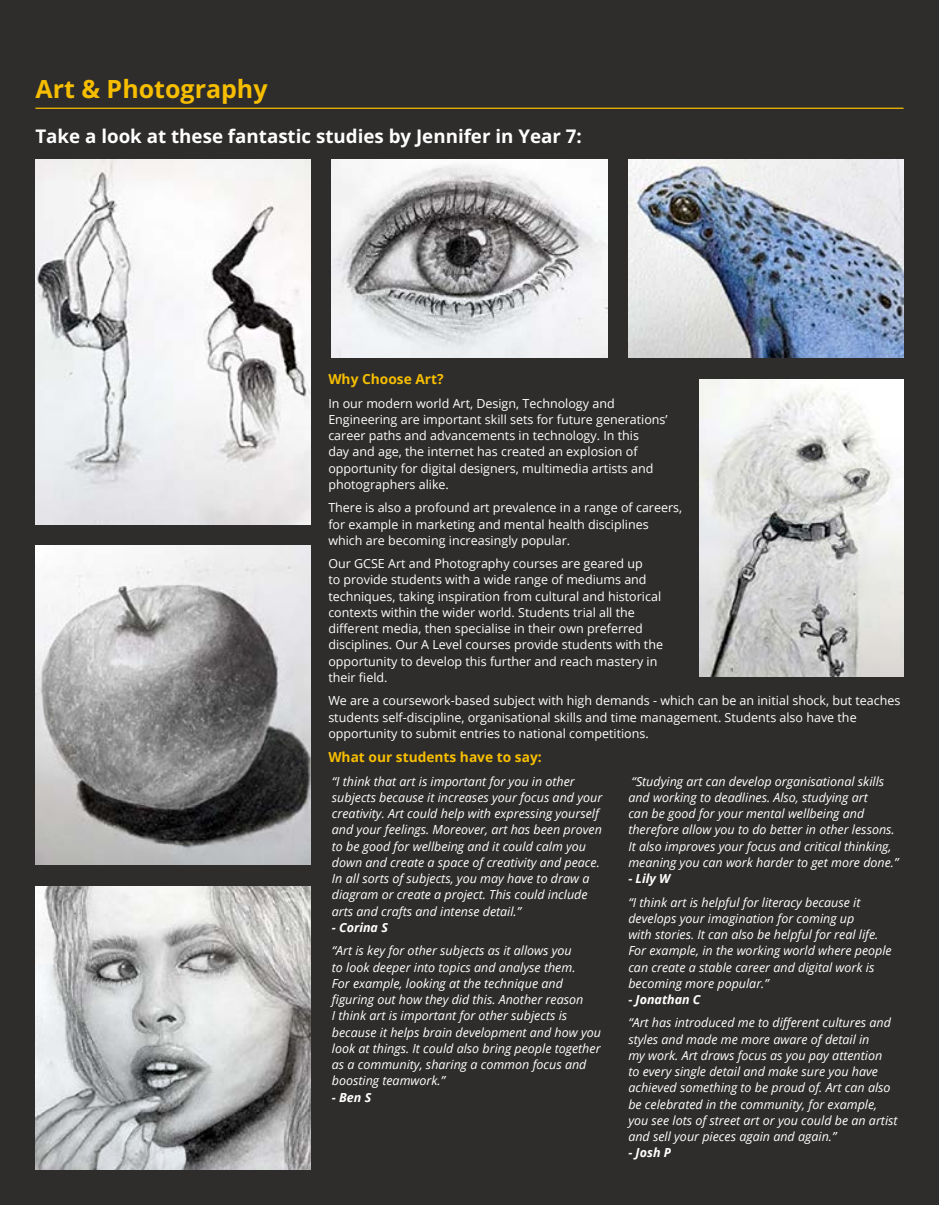
<style>
.page{position:relative;width:939px;height:1205px;background:#2e2d2c}
.page>*{position:absolute;margin:0;border:0;box-sizing:border-box;transform-origin:0 0}
.t1{font:700 25px "Open Sans";color:#f7be00}
.t2{font:700 18.75px "Open Sans";color:#fff}
.t3{font:700 13.75px "Open Sans";color:#f7be00}
.t4{font:italic 12.5px/16.2px "Open Sans";color:#fff}
.t5{font:12.5px/16.2px "Open Sans";color:#fff}
.t6{font:italic 700 12.5px "Open Sans";color:#fff}
</style>
<div class="page">
<hr style="left:35px;top:108px;width:869px;height:1px;background:#f7be00">
<img style="left:628px;top:159px;width:276px;height:199px">
<img style="left:332px;top:159px;width:275px;height:199px">
<img style="left:700px;top:379px;width:204px;height:298px">
<img style="left:35px;top:159px;width:276px;height:365px">
<img style="left:35px;top:546px;width:276px;height:319px">
<img style="left:35px;top:886px;width:276px;height:283px">
<h1 class="t1" style="left:35px;top:71px;width:234px">Art &amp; Photography</h1>
<h2 class="t2" style="left:35px;top:123px;width:548px">Take a look at these fantastic studies by Jennifer in Year 7:</h2>
<p class="t3" style="left:328px;top:370px;width:117px">Why Choose Art?</p>
<p class="t5" style="left:328px;top:395px;width:341px">In our modern world Art, Design, Technology and Engineering are important skill sets for future generations’ career paths and advancements in technology. In this<br>day and age, the internet has created an explosion of opportunity for digital designers, multimedia artists and photographers alike.</p>
<p class="t5" style="left:328px;top:499px;width:355px">There is also a profound art prevalence in a range of careers, for example in marketing and mental health disciplines which are becoming increasingly popular.</p>
<p class="t5" style="left:328px;top:555px;width:336px">Our GCSE Art and Photography courses are geared up<br>to provide students with a wide range of mediums and techniques, taking inspiration from cultural and historical contexts within the wider world. Students trial all the different media, then specialise in their own preferred disciplines. Our A Level courses provide students with the opportunity to develop this further and reach mastery in their field.</p>
<p class="t5" style="left:328px;top:692px;width:574px">We are a coursework-based subject with high demands - which can be an initial shock, but teaches students self-discipline, organisational skills and time management. Students also have the opportunity to submit entries to national competitions.</p>
<p class="t3" style="left:328px;top:748px;width:215px">What our students have to say:</p>
<p class="t4" style="left:332px;top:773px;width:272px">“I think that art is important for you in other subjects because it increases your focus and your creativity. Art could help with expressing yourself and your feelings. Moreover, art has been proven to be good for wellbeing and it could calm you down and create a space of creativity and peace.<br>In all sorts of subjects, you may have to draw a diagram or create a project. This could include arts and crafts and intense detail.”</p>
<p class="t6" style="left:332px;top:918px;width:58px">- Corina S</p>
<p class="t4" style="left:332px;top:942px;width:271px">“Art is key for other subjects as it allows you<br>to look deeper into topics and analyse them.<br>For example, looking at the technique and figuring out how they did this. Another reason<br>I think art is important for other subjects is because it helps brain development and how you look at things. It could also bring people together as a community, sharing a common focus and boosting teamwork.”</p>
<p class="t6" style="left:332px;top:1088px;width:41px">- Ben S</p>
<p class="t4" style="left:628px;top:773px;width:272px">“Studying art can develop organisational skills and working to deadlines. Also, studying art<br>can be good for your mental wellbeing and therefore allow you to do better in other lessons.<br>It also improves your focus and critical thinking, meaning you can work harder to get more done.”</p>
<p class="t6" style="left:628px;top:870px;width:44px">- Lily W</p>
<p class="t4" style="left:628px;top:893px;width:265px">“I think art is helpful for literacy because it develops your imagination for coming up<br>with stories. It can also be helpful for real life.<br>For example, in the working world where people can create a stable career and digital work is becoming more popular.”</p>
<p class="t6" style="left:628px;top:991px;width:74px">- Jonathan C</p>
<p class="t4" style="left:628px;top:1014px;width:271px">“Art has introduced me to different cultures and styles and made me more aware of detail in<br>my work. Art draws focus as you pay attention<br>to every single detail and make sure you have achieved something to be proud of. Art can also be celebrated in the community, for example, you see lots of street art or you could be an artist and sell your pieces again and again.”</p>
<p class="t6" style="left:628px;top:1144px;width:44px">- Josh P</p>
</div>
